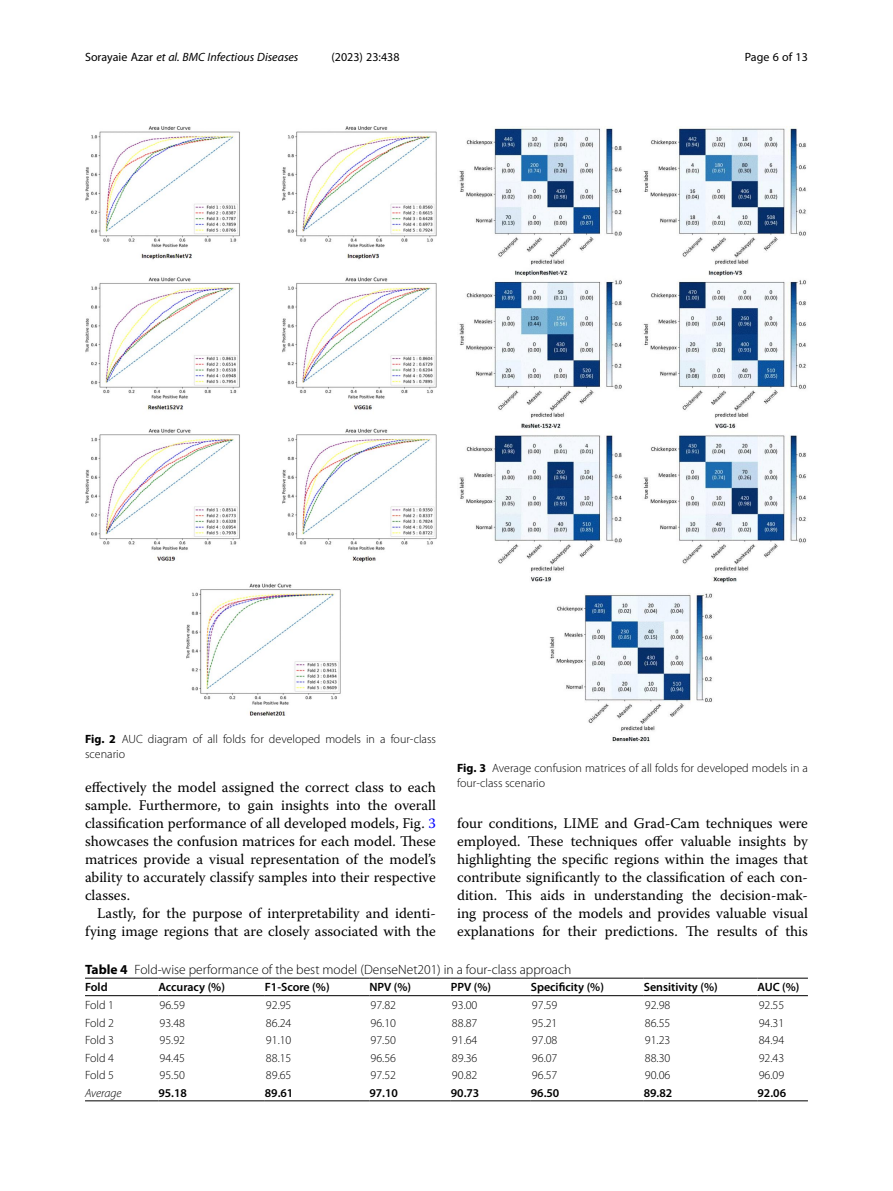
<style>
.page{position:relative;width:893px;height:1191px;background:#fff}
.page>*{position:absolute;margin:0;border:0;box-sizing:border-box;transform-origin:0 0}
.Body_Text_Indent{font:14.7px/18px "Warnock Pro";color:#000;text-align:right}
.Body_Text{font:14.7px/18px "Warnock Pro";color:#000;text-align:justify}
.Table_Caption{font:300 13.5px "Myriad Pro";color:#000}
.Table_Body_Tab4_Deci{font:300 12px "Myriad Pro";color:#000}
.Figure_Caption{font:300 12px/15px "Myriad Pro";color:#000}
.Table_Head{font:600 12px "Myriad Pro";color:#000}
.t1{font:italic 12px "Myriad Pro";color:#000}
.Table_Body_Tab4_Deci-2{font:600 12px "Myriad Pro";color:#000}
.Table_Body{font:300 12px "Myriad Pro";color:#000}
.t2{font:12px "Myriad Pro";color:#000}
.Table_Body-2{font:italic 300 12px "Myriad Pro";letter-spacing:-.005em;color:#000}
.s1{font-style:normal}
.s2{font-weight:700}
.s3{color:#00f}
</style>
<div class="page">
<hr style="left:85px;top:995px;width:73px;height:1px;background:#000">
<hr style="left:158px;top:978px;width:107px;height:1px;background:#000">
<hr style="left:158px;top:995px;width:107px;height:1px;background:#000">
<hr style="left:265px;top:978px;width:104px;height:1px;background:#000">
<hr style="left:265px;top:995px;width:104px;height:1px;background:#000">
<hr style="left:369px;top:978px;width:82px;height:1px;background:#000">
<hr style="left:369px;top:995px;width:82px;height:1px;background:#000">
<hr style="left:451px;top:978px;width:80px;height:1px;background:#000">
<hr style="left:451px;top:995px;width:80px;height:1px;background:#000">
<hr style="left:531px;top:978px;width:113px;height:1px;background:#000">
<hr style="left:531px;top:995px;width:113px;height:1px;background:#000">
<hr style="left:644px;top:978px;width:113px;height:1px;background:#000">
<hr style="left:644px;top:995px;width:113px;height:1px;background:#000">
<hr style="left:757px;top:978px;width:51px;height:1px;background:#000">
<hr style="left:757px;top:995px;width:51px;height:1px;background:#000">
<hr style="left:85px;top:1100px;width:73px;height:1px;background:#000">
<hr style="left:158px;top:1100px;width:107px;height:1px;background:#000">
<hr style="left:265px;top:1100px;width:104px;height:1px;background:#000">
<hr style="left:369px;top:1100px;width:82px;height:1px;background:#000">
<hr style="left:451px;top:1100px;width:80px;height:1px;background:#000">
<hr style="left:531px;top:1100px;width:113px;height:1px;background:#000">
<hr style="left:644px;top:1100px;width:113px;height:1px;background:#000">
<hr style="left:757px;top:1100px;width:51px;height:1px;background:#000">
<hr style="left:85px;top:978px;width:73px;height:1px;background:#000">
<img style="left:459px;top:126px;width:347px;height:616px">
<img style="left:85px;top:126px;width:351px;height:590px">
<p class="t1" style="left:85px;top:50px;width:215px"><span class="s1">Sorayaie Azar</span> et al. BMC Infectious Diseases</p>
<p class="t2" style="left:331px;top:50px;width:70px">(2023) 23:438</p>
<p class="t2" style="left:745px;top:50px;width:65px">Page 6 of 13</p>
<p class="Figure_Caption" style="left:85px;top:731px;width:352px"><span class="s2">Fig. 2</span> AUC diagram of all folds for developed models in a four-class scenario</p>
<p class="Figure_Caption" style="left:457px;top:761px;width:352px"><span class="s2">Fig. 3</span> Average confusion matrices of all folds for developed models in a four-class scenario</p>
<p class="Body_Text" style="left:85px;top:778px;width:352px">effectively the model assigned the correct class to each sample. Furthermore, to gain insights into the overall classification performance of all developed models, Fig. <span class="s3">3 </span>showcases the confusion matrices for each model. These matrices provide a visual representation of the model’s ability to accurately classify samples into their respective classes.</p>
<p class="Body_Text_Indent" style="left:85px;top:904px;width:352px">Lastly, for the purpose of interpretability and identi&shy;fying image regions that are closely associated with the</p>
<p class="Body_Text_Indent" style="left:457px;top:814px;width:352px;text-align:justify">four conditions, LIME and Grad-Cam techniques were employed. These techniques offer valuable insights by highlighting the specific regions within the images that contribute significantly to the classification of each con&shy;dition. This aids in understanding the decision-mak&shy;ing process of the models and provides valuable visual explanations for their predictions. The results of this</p>
<p class="Table_Caption" style="left:85px;top:962px;width:488px"><span class="s2">Table 4</span> Fold-wise performance of the best model (DenseNet201) in a four-class approach</p>
<p class="Table_Head" style="left:85px;top:979px;width:24px">Fold</p>
<p class="Table_Head" style="left:158px;top:979px;width:68px">Accuracy (%)</p>
<p class="Table_Head" style="left:265px;top:979px;width:66px">F1-Score (%)</p>
<p class="Table_Head" style="left:369px;top:979px;width:43px">NPV (%)</p>
<p class="Table_Head" style="left:451px;top:979px;width:42px">PPV (%)</p>
<p class="Table_Head" style="left:531px;top:979px;width:75px">Specificity (%)</p>
<p class="Table_Head" style="left:644px;top:979px;width:75px">Sensitivity (%)</p>
<p class="Table_Head" style="left:757px;top:979px;width:43px">AUC (%)</p>
<p class="Table_Body" style="left:85px;top:998px;width:31px">Fold 1</p>
<p class="Table_Body_Tab4_Deci" style="left:160px;top:998px;width:27px">96.59</p>
<p class="Table_Body_Tab4_Deci" style="left:266px;top:998px;width:27px">92.95</p>
<p class="Table_Body_Tab4_Deci" style="left:371px;top:998px;width:27px">97.82</p>
<p class="Table_Body_Tab4_Deci" style="left:452px;top:998px;width:27px">93.00</p>
<p class="Table_Body_Tab4_Deci" style="left:532px;top:998px;width:27px">97.59</p>
<p class="Table_Body_Tab4_Deci" style="left:645px;top:998px;width:27px">92.98</p>
<p class="Table_Body_Tab4_Deci" style="left:759px;top:998px;width:27px">92.55</p>
<p class="Table_Body" style="left:85px;top:1016px;width:31px">Fold 2</p>
<p class="Table_Body_Tab4_Deci" style="left:160px;top:1016px;width:27px">93.48</p>
<p class="Table_Body_Tab4_Deci" style="left:266px;top:1016px;width:27px">86.24</p>
<p class="Table_Body_Tab4_Deci" style="left:371px;top:1016px;width:27px">96.10</p>
<p class="Table_Body_Tab4_Deci" style="left:452px;top:1016px;width:27px">88.87</p>
<p class="Table_Body_Tab4_Deci" style="left:532px;top:1016px;width:27px">95.21</p>
<p class="Table_Body_Tab4_Deci" style="left:645px;top:1016px;width:27px">86.55</p>
<p class="Table_Body_Tab4_Deci" style="left:759px;top:1016px;width:27px">94.31</p>
<p class="Table_Body" style="left:85px;top:1033px;width:31px">Fold 3</p>
<p class="Table_Body_Tab4_Deci" style="left:160px;top:1033px;width:27px">95.92</p>
<p class="Table_Body_Tab4_Deci" style="left:266px;top:1033px;width:27px">91.10</p>
<p class="Table_Body_Tab4_Deci" style="left:371px;top:1033px;width:27px">97.50</p>
<p class="Table_Body_Tab4_Deci" style="left:452px;top:1033px;width:27px">91.64</p>
<p class="Table_Body_Tab4_Deci" style="left:532px;top:1033px;width:27px">97.08</p>
<p class="Table_Body_Tab4_Deci" style="left:645px;top:1033px;width:27px">91.23</p>
<p class="Table_Body_Tab4_Deci" style="left:759px;top:1033px;width:27px">84.94</p>
<p class="Table_Body" style="left:85px;top:1051px;width:31px">Fold 4</p>
<p class="Table_Body_Tab4_Deci" style="left:160px;top:1051px;width:27px">94.45</p>
<p class="Table_Body_Tab4_Deci" style="left:266px;top:1051px;width:27px">88.15</p>
<p class="Table_Body_Tab4_Deci" style="left:371px;top:1051px;width:27px">96.56</p>
<p class="Table_Body_Tab4_Deci" style="left:452px;top:1051px;width:27px">89.36</p>
<p class="Table_Body_Tab4_Deci" style="left:532px;top:1051px;width:27px">96.07</p>
<p class="Table_Body_Tab4_Deci" style="left:645px;top:1051px;width:27px">88.30</p>
<p class="Table_Body_Tab4_Deci" style="left:759px;top:1051px;width:27px">92.43</p>
<p class="Table_Body" style="left:85px;top:1068px;width:31px">Fold 5</p>
<p class="Table_Body_Tab4_Deci" style="left:160px;top:1068px;width:27px">95.50</p>
<p class="Table_Body_Tab4_Deci" style="left:266px;top:1068px;width:27px">89.65</p>
<p class="Table_Body_Tab4_Deci" style="left:371px;top:1068px;width:27px">97.52</p>
<p class="Table_Body_Tab4_Deci" style="left:452px;top:1068px;width:27px">90.82</p>
<p class="Table_Body_Tab4_Deci" style="left:532px;top:1068px;width:27px">96.57</p>
<p class="Table_Body_Tab4_Deci" style="left:645px;top:1068px;width:27px">90.06</p>
<p class="Table_Body_Tab4_Deci" style="left:759px;top:1068px;width:27px">96.09</p>
<p class="Table_Body-2" style="left:85px;top:1086px;width:38px">Average</p>
<p class="Table_Body_Tab4_Deci-2" style="left:158px;top:1085px;width:30px">95.18</p>
<p class="Table_Body_Tab4_Deci-2" style="left:265px;top:1085px;width:30px">89.61</p>
<p class="Table_Body_Tab4_Deci-2" style="left:369px;top:1085px;width:30px">97.10</p>
<p class="Table_Body_Tab4_Deci-2" style="left:451px;top:1085px;width:30px">90.73</p>
<p class="Table_Body_Tab4_Deci-2" style="left:531px;top:1085px;width:30px">96.50</p>
<p class="Table_Body_Tab4_Deci-2" style="left:644px;top:1085px;width:30px">89.82</p>
<p class="Table_Body_Tab4_Deci-2" style="left:757px;top:1085px;width:30px">92.06</p>
</div>
